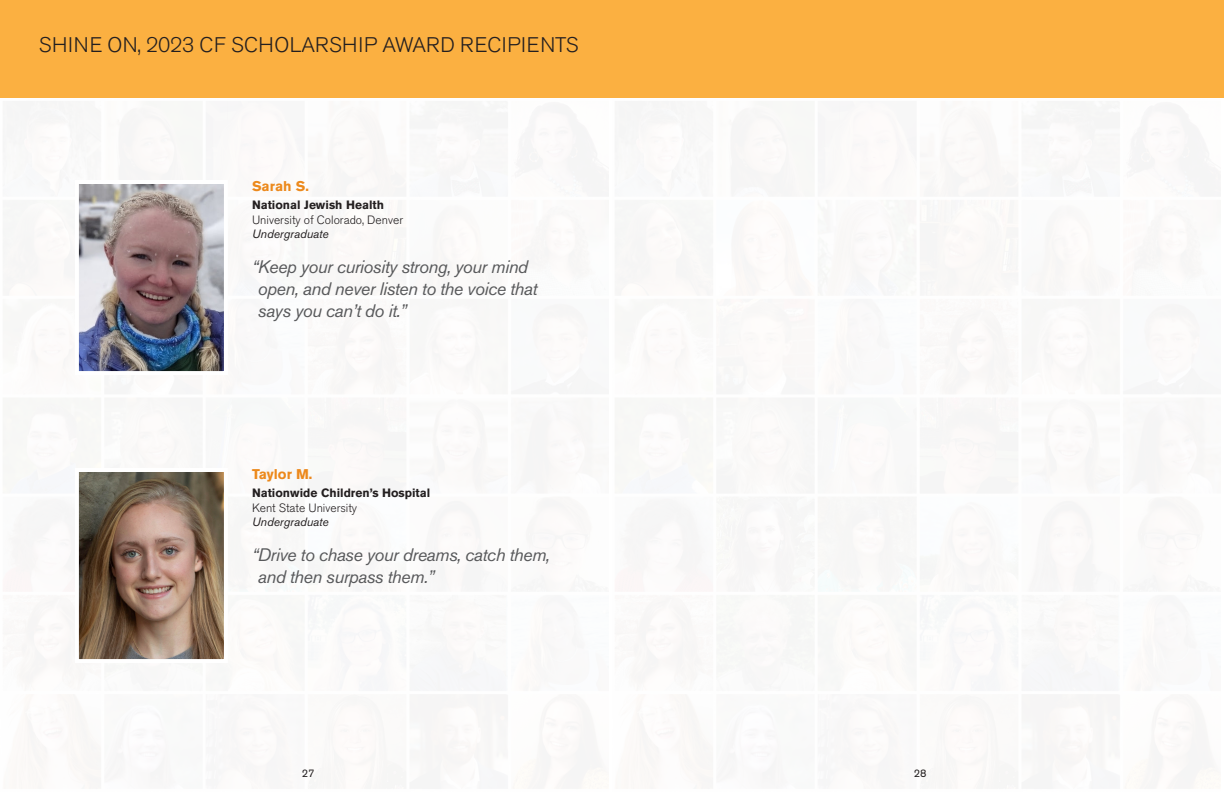
<style>
.page{position:relative;width:1224px;height:792px;background:#fff}
.page>*{position:absolute;margin:0;border:0;box-sizing:border-box;transform-origin:0 0}
.t1{font:300 21px "Akzidenz Grotesk Pro";letter-spacing:.02em;color:#231f20}
.t2{font:italic 18px/21.6px "Akzidenz Grotesk Pro";letter-spacing:-.025em;color:#58595b}
.t3{font:700 14px "Akzidenz Grotesk Pro";color:#ec891c}
.t4{font:700 12px "Akzidenz Grotesk Pro";color:#231f20}
.t5{font:300 12px "Akzidenz Grotesk Pro";color:#231f20}
.t6{font:italic 12px "Akzidenz Grotesk Pro";color:#231f20}
.t7{font:11px "Akzidenz Grotesk Pro";color:#231f20}
</style>
<div class="page">
<div style="left:0;top:0;width:621px;height:97px;background:#fbb041"></div>
<div style="left:603px;top:0;width:621px;height:97px;background:#fbb041"></div>
<img style="left:78px;top:472px;width:146px;height:188px">
<img style="left:78px;top:184px;width:146px;height:188px">
<p class="t1" style="left:39px;top:31px;width:541px">SHINE ON, 2023 CF SCHOLARSHIP AWARD RECIPIENTS</p>
<p class="t3" style="left:252px;top:177px;width:58px">Sarah S.</p>
<p class="t4" style="left:252px;top:197px;width:134px">National Jewish Health</p>
<p class="t5" style="left:252px;top:212px;width:153px">University of Colorado, Denver</p>
<p class="t6" style="left:252px;top:226px;width:78px">Undergraduate</p>
<p class="t2" style="left:258px;top:256px;width:281px;text-indent:-6px">“Keep your curiosity strong, your mind open, and never listen to the voice that says you can’t do it.”</p>
<p class="t3" style="left:252px;top:465px;width:62px">Taylor M.</p>
<p class="t4" style="left:252px;top:485px;width:180px">Nationwide Children’s Hospital</p>
<p class="t5" style="left:252px;top:500px;width:107px">Kent State University</p>
<p class="t6" style="left:252px;top:514px;width:78px">Undergraduate</p>
<p class="t2" style="left:258px;top:544px;width:294px;text-indent:-6px">“Drive to chase your dreams, catch them, and then surpass them.”</p>
<p class="t7" style="left:302px;top:766px;width:14px">27</p>
<p class="t7" style="left:914px;top:766px;width:14px">28</p>
</div>
